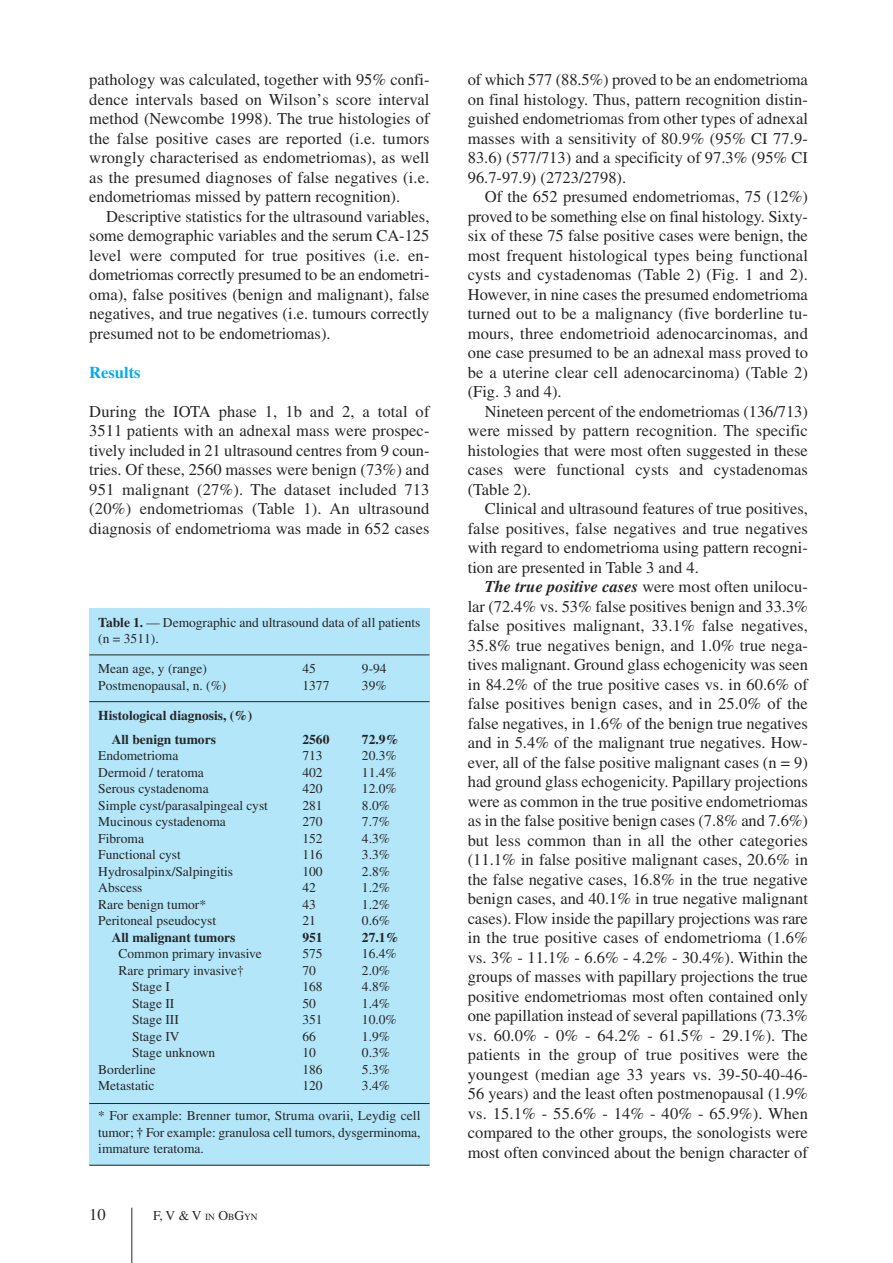
<style>
.page{position:relative;width:893px;height:1263px;background:#fff}
.page>*{position:absolute;margin:0;border:0;box-sizing:border-box;transform-origin:0 0}
.t1{font:16.5px/19.5px "Times";color:#272627;text-align:justify}
.t2{font:700 16.5px "Times";color:#00aded}
.t3{font:13.5px/16.5px "Times";color:#272627}
.t4{font:700 13.5px/24px "Times";color:#272627}
.s1{font-weight:700}
.s2{font-size:9.45px}
.s3{font-weight:700;font-style:italic}
</style>
<div class="page">
<hr style="left:131px;top:1208px;width:1px;height:55px;background:#272627">
<div style="left:89px;top:608px;width:340px;height:557px;background:#b3e6f9"></div>
<hr style="left:89px;top:654px;width:340px;height:1px;background:#272627">
<hr style="left:89px;top:1165px;width:340px;height:1px;background:#272627">
<hr style="left:89px;top:701px;width:340px;height:1px;background:#272627">
<hr style="left:89px;top:1103px;width:340px;height:1px;background:#272627">
<p class="t1" style="left:89px;top:72px;width:342px">pathology was calculated, together with 95% confi&shy;dence intervals based on Wilson’s score interval method (Newcombe 1998). The true histologies of the false positive cases are reported (i.e. tumors wrongly characterised as endometriomas), as well as the presumed diagnoses of false negatives (i.e. endometriomas missed by pattern recognition).</p>
<p class="t1" style="left:89px;top:208px;width:342px;text-indent:17px">Descriptive statistics for the ultrasound variables, some demographic variables and the serum CA-125 level were computed for true positives (i.e. en&shy;dometriomas correctly presumed to be an endometri&shy;oma), false positives (benign and malignant), false negatives, and true negatives (i.e. tumours correctly presumed not to be endometriomas).</p>
<p class="t2" style="left:89px;top:367px;width:53px">Results</p>
<p class="t1" style="left:89px;top:403px;width:342px">During the IOTA phase 1, 1b and 2, a total of 3511 patients with an adnexal mass were prospec&shy;tively included in 21 ultrasound centres from 9 coun&shy;tries. Of these, 2560 masses were benign (73%) and 951 malignant (27%). The dataset included 713 (20%) endometriomas (Table 1). An ultrasound diagnosis of endometrioma was made in 652 cases</p>
<p class="t3" style="left:98px;top:615px;width:324px"><span class="s1">Table 1.</span> — Demographic and ultrasound data of all patients (n = 3511).</p>
<p class="t3" style="left:98px;top:662px;width:110px">Mean age, y (range)</p>
<p class="t3" style="left:302px;top:662px;width:15px">45</p>
<p class="t3" style="left:362px;top:662px;width:26px">9-94</p>
<p class="t3" style="left:98px;top:678px;width:130px">Postmenopausal, n. (%)</p>
<p class="t3" style="left:302px;top:678px;width:28px">1377</p>
<p class="t3" style="left:362px;top:678px;width:26px">39%</p>
<p class="t4" style="left:112px;top:704px;width:142px;text-indent:-13px">Histological diagnosis, (%)<br>All benign tumors</p>
<p class="t4" style="left:302px;top:728px;width:28px">2560</p>
<p class="t4" style="left:362px;top:728px;width:39px">72.9%</p>
<p class="t3" style="left:98px;top:749px;width:82px">Endometrioma</p>
<p class="t3" style="left:302px;top:749px;width:22px">713</p>
<p class="t3" style="left:362px;top:749px;width:36px">20.3%</p>
<p class="t3" style="left:98px;top:765px;width:107px">Dermoid / teratoma</p>
<p class="t3" style="left:302px;top:765px;width:22px">402</p>
<p class="t3" style="left:362px;top:765px;width:36px">11.4%</p>
<p class="t3" style="left:98px;top:782px;width:112px">Serous cystadenoma</p>
<p class="t3" style="left:302px;top:782px;width:22px">420</p>
<p class="t3" style="left:362px;top:782px;width:36px">12.0%</p>
<p class="t3" style="left:98px;top:798px;width:171px">Simple cyst/parasalpingeal cyst</p>
<p class="t3" style="left:302px;top:798px;width:22px">281</p>
<p class="t3" style="left:362px;top:798px;width:30px">8.0%</p>
<p class="t3" style="left:98px;top:815px;width:129px">Mucinous cystadenoma</p>
<p class="t3" style="left:302px;top:815px;width:22px">270</p>
<p class="t3" style="left:362px;top:815px;width:30px">7.7%</p>
<p class="t3" style="left:98px;top:831px;width:47px">Fibroma</p>
<p class="t3" style="left:302px;top:831px;width:22px">152</p>
<p class="t3" style="left:362px;top:831px;width:30px">4.3%</p>
<p class="t3" style="left:98px;top:848px;width:84px">Functional cyst</p>
<p class="t3" style="left:302px;top:848px;width:22px">116</p>
<p class="t3" style="left:362px;top:848px;width:30px">3.3%</p>
<p class="t3" style="left:98px;top:864px;width:136px">Hydrosalpinx/Salpingitis</p>
<p class="t3" style="left:302px;top:864px;width:22px">100</p>
<p class="t3" style="left:362px;top:864px;width:30px">2.8%</p>
<p class="t3" style="left:98px;top:881px;width:46px">Abscess</p>
<p class="t3" style="left:302px;top:881px;width:15px">42</p>
<p class="t3" style="left:362px;top:881px;width:30px">1.2%</p>
<p class="t3" style="left:98px;top:897px;width:109px">Rare benign tumor*</p>
<p class="t3" style="left:302px;top:897px;width:15px">43</p>
<p class="t3" style="left:362px;top:897px;width:30px">1.2%</p>
<p class="t3" style="left:98px;top:914px;width:119px">Peritoneal pseudocyst</p>
<p class="t3" style="left:302px;top:914px;width:15px">21</p>
<p class="t3" style="left:362px;top:914px;width:30px">0.6%</p>
<p class="t4" style="left:112px;top:926px;width:125px">All malignant tumors</p>
<p class="t4" style="left:302px;top:926px;width:22px">951</p>
<p class="t4" style="left:362px;top:926px;width:39px">27.1%</p>
<p class="t3" style="left:119px;top:947px;width:145px">Common primary invasive</p>
<p class="t3" style="left:302px;top:947px;width:22px">575</p>
<p class="t3" style="left:362px;top:947px;width:36px">16.4%</p>
<p class="t3" style="left:119px;top:963px;width:127px">Rare primary invasive†</p>
<p class="t3" style="left:302px;top:963px;width:15px">70</p>
<p class="t3" style="left:362px;top:963px;width:30px">2.0%</p>
<p class="t3" style="left:132px;top:980px;width:39px">Stage I</p>
<p class="t3" style="left:302px;top:980px;width:22px">168</p>
<p class="t3" style="left:362px;top:980px;width:30px">4.8%</p>
<p class="t3" style="left:132px;top:996px;width:44px">Stage II</p>
<p class="t3" style="left:302px;top:996px;width:15px">50</p>
<p class="t3" style="left:362px;top:996px;width:30px">1.4%</p>
<p class="t3" style="left:132px;top:1013px;width:48px">Stage III</p>
<p class="t3" style="left:302px;top:1013px;width:22px">351</p>
<p class="t3" style="left:362px;top:1013px;width:36px">10.0%</p>
<p class="t3" style="left:132px;top:1029px;width:49px">Stage IV</p>
<p class="t3" style="left:302px;top:1029px;width:15px">66</p>
<p class="t3" style="left:362px;top:1029px;width:30px">1.9%</p>
<p class="t3" style="left:132px;top:1046px;width:85px">Stage unknown</p>
<p class="t3" style="left:302px;top:1046px;width:15px">10</p>
<p class="t3" style="left:362px;top:1046px;width:30px">0.3%</p>
<p class="t3" style="left:98px;top:1062px;width:59px">Borderline</p>
<p class="t3" style="left:302px;top:1062px;width:22px">186</p>
<p class="t3" style="left:362px;top:1062px;width:30px">5.3%</p>
<p class="t3" style="left:98px;top:1079px;width:58px">Metastatic</p>
<p class="t3" style="left:302px;top:1079px;width:22px">120</p>
<p class="t3" style="left:362px;top:1079px;width:30px">3.4%</p>
<p class="t3" style="left:98px;top:1109px;width:324px;text-align:justify">* For example: Brenner tumor, Struma ovarii, Leydig cell tumor; <span class="s1">†</span> For example: granulosa cell tumors, dysgerminoma, immature teratoma.</p>
<p class="t1" style="left:89px;top:1206px;width:18px">10</p>
<p class="t3" style="left:153px;top:1208px;width:106px">F, V &amp; V <span class="s2">IN</span> O<span class="s2">B</span>G<span class="s2">YN</span></p>
<p class="t1" style="left:468px;top:72px;width:342px">of which 577 (88.5%) proved to be an endometrioma on final histology. Thus, pattern recognition distin&shy;guished endometriomas from other types of adnexal masses with a sensitivity of 80.9% (95% CI 77.9- 83.6) (577/713) and a specificity of 97.3% (95% CI 96.7-97.9) (2723/2798).</p>
<p class="t1" style="left:468px;top:189px;width:342px;text-indent:17px">Of the 652 presumed endometriomas, 75 (12%) proved to be something else on final histology. Sixty&shy;six of these 75 false positive cases were benign, the most frequent histological types being functional cysts and cystadenomas (Table 2) (Fig. 1 and 2).<br>However, in nine cases the presumed endometrioma turned out to be a malignancy (five borderline tu&shy;mours, three endometrioid adenocarcinomas, and one case presumed to be an adnexal mass proved to be a uterine clear cell adenocarcinoma) (Table 2) (Fig. 3 and 4).</p>
<p class="t1" style="left:468px;top:403px;width:342px;text-indent:17px">Nineteen percent of the endometriomas (136/713) were missed by pattern recognition. The specific histologies that were most often suggested in these cases were functional cysts and cystadenomas (Table 2).</p>
<p class="t1" style="left:468px;top:501px;width:342px;text-indent:17px">Clinical and ultrasound features of true positives, false positives, false negatives and true negatives with regard to endometrioma using pattern recogni&shy;tion are presented in Table 3 and 4.</p>
<p class="t1" style="left:468px;top:579px;width:342px;text-indent:17px"><span class="s3">The true positive cases</span> were most often unilocu&shy;lar (72.4% vs. 53% false positives benign and 33.3% false positives malignant, 33.1% false negatives, 35.8% true negatives benign, and 1.0% true nega&shy;tives malignant. Ground glass echogenicity was seen in 84.2% of the true positive cases vs. in 60.6% of false positives benign cases, and in 25.0% of the false negatives, in 1.6% of the benign true negatives and in 5.4% of the malignant true negatives. How&shy;ever, all of the false positive malignant cases (n = 9) had ground glass echogenicity. Papillary projections were as common in the true positive endometriomas as in the false positive benign cases (7.8% and 7.6%) but less common than in all the other categories (11.1% in false positive malignant cases, 20.6% in the false negative cases, 16.8% in the true negative benign cases, and 40.1% in true negative malignant cases). Flow inside the papillary projections was rare in the true positive cases of endometrioma (1.6% vs. 3% - 11.1% - 6.6% - 4.2% - 30.4%). Within the groups of masses with papillary projections the true positive endometriomas most often contained only one papillation instead of several papillations (73.3% vs. 60.0% - 0% - 64.2% - 61.5% - 29.1%). The patients in the group of true positives were the youngest (median age 33 years vs. 39-50-40-46- 56 years) and the least often postmenopausal (1.9% vs. 15.1% - 55.6% - 14% - 40% - 65.9%). When compared to the other groups, the sonologists were most often convinced about the benign character of</p>
</div>
